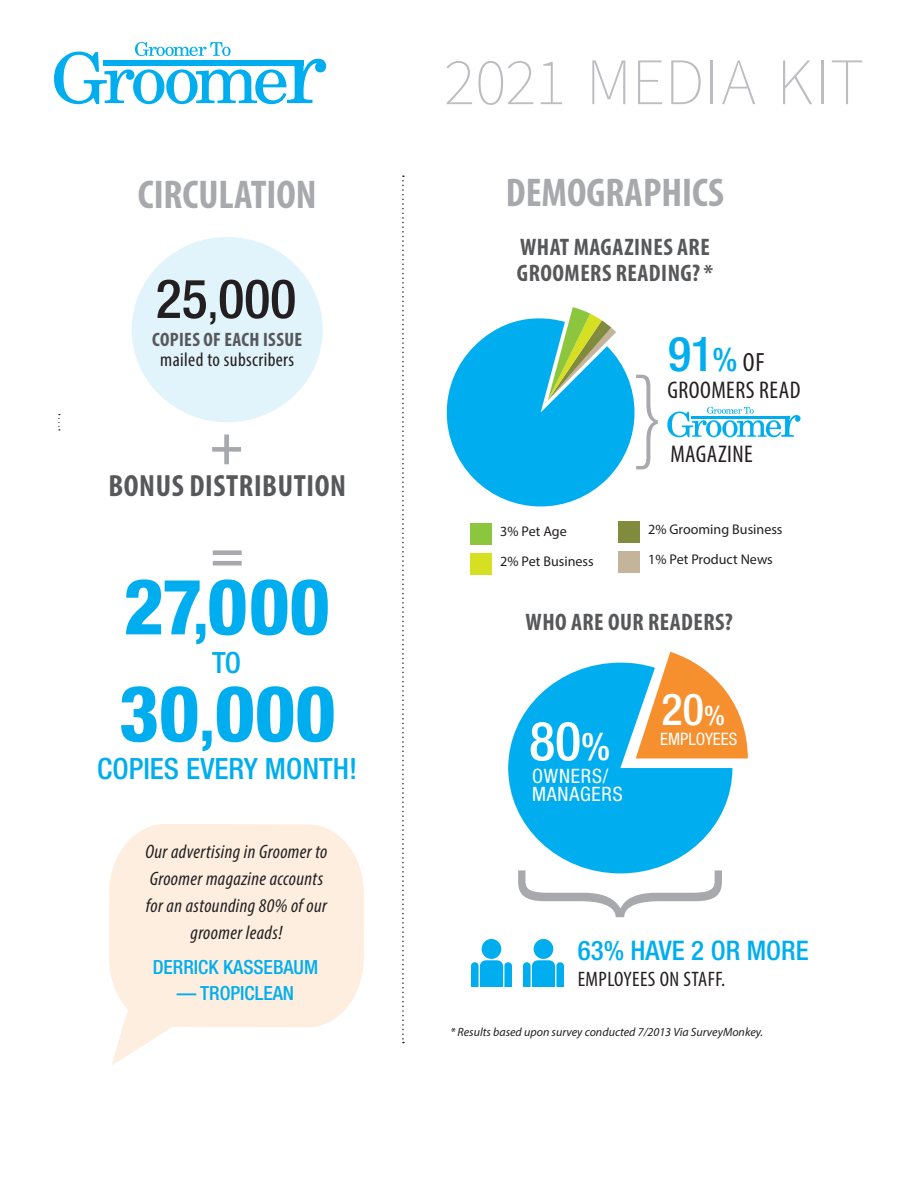
<style>
.page{position:relative;width:918px;height:1188px;background:#fff}
.page>*{position:absolute;margin:0;border:0;box-sizing:border-box;transform-origin:0 0}
.t1{font:800 condensed 77.55px "Helvetica Neue LT Std";color:#00aeef}
.t2{font:200 66.15px "Source Sans Pro";color:#bcbdc0}
.t3{font:700 condensed 56.1px/108.6px "Myriad Pro";color:#a8a9ad}
.t4{font:500 condensed 54.15px "Helvetica Neue LT Std";color:#231f20}
.t5{font:500 condensed 54px "Helvetica Neue LT Std";color:#fff}
.t6{font:500 condensed 48px "Helvetica Neue LT Std";color:#00aeef}
.t7{font:500 condensed 44.1px "Helvetica Neue LT Std";color:#fff}
.t8{font:700 condensed 40.35px "Myriad Pro";color:#a8a9ad}
.t9{font:700 condensed 30.75px "Myriad Pro";letter-spacing:.02em;color:#57585a}
.t10{font:500 condensed 29.4px "Helvetica Neue LT Std";color:#00aeef}
.t11{font:500 condensed 27px "Helvetica Neue LT Std";color:#00aeef}
.t12{font:condensed 26.55px "Myriad Pro";color:#231f20}
.t13{font:condensed 24.15px "Myriad Pro";letter-spacing:.02em;color:#231f20}
.t14{font:700 condensed 24px/26.2px "Myriad Pro";letter-spacing:.02em;color:#57585a}
.t15{font:condensed 21px "Myriad Pro";letter-spacing:.02em;color:#231f20}
.t16{font:condensed 19.8px/17.4px "Helvetica Neue LT Std";letter-spacing:.04em;color:#fff}
.t17{font:italic condensed 19.5px/27px "Myriad Pro";letter-spacing:.02em;color:#231f20;text-align:center}
.t18{font:500 condensed 19.5px "Helvetica Neue LT Std";color:#00aeef}
.t19{font:condensed 19.5px "Myriad Pro";letter-spacing:.02em;color:#231f20}
.t20{font:700 condensed 19.5px "Myriad Pro";letter-spacing:.02em;color:#57585a}
.t21{font:condensed 17.1px "Helvetica Neue LT Std";color:#fff}
.t22{font:14.1px/30.2px "Myriad Pro";color:#231f20}
.t23{font:italic 12px "Myriad Pro";color:#231f20}
.s1{font-size:43.8px}
.s2{font-size:58.65px}
.s3{font-size:33px}
.s4{font-size:38.55px}
.s5{font-size:27.45px}
</style>
<div class="page">
<svg style="left:54px;top:42px;width:272px;height:62px"></svg>
<svg style="left:666px;top:652px;width:82px;height:106px"></svg>
<svg style="left:508px;top:663px;width:224px;height:207px;fill:#00aeef"></svg>
<div style="left:471px;top:523px;width:21px;height:21px;background:#8bc63e"></div>
<div style="left:471px;top:553px;width:21px;height:22px;background:#d6df21"></div>
<div style="left:619px;top:522px;width:21px;height:21px;background:#818b3e"></div>
<div style="left:619px;top:552px;width:21px;height:21px;background:#c3b49b"></div>
<div style="left:132px;top:237px;width:191px;height:185px;background:#e1f4fc;border-radius:50%"></div>
<svg style="left:109px;top:824px;width:255px;height:241px;fill:#fdeedf"></svg>
<svg style="left:58px;top:414px;width:2px;height:17px"></svg>
<svg style="left:446px;top:307px;width:212px;height:200px"></svg>
<svg style="left:667px;top:407px;width:134px;height:30px"></svg>
<svg style="left:402px;top:175px;width:2px;height:868px"></svg>
<svg style="left:518px;top:870px;width:204px;height:47px"></svg>
<img style="left:523px;top:939px;width:40px;height:47px">
<img style="left:472px;top:939px;width:39px;height:47px">
<h3 class="t8" style="left:138px;top:172px;width:180px">CIRCULATION</h3>
<h3 class="t4" style="left:156px;top:266px;width:142px">25<span class="s1">,</span>000</h3>
<p class="t20" style="left:152px;top:329px;width:152px">COPIES OF EACH ISSUE</p>
<p class="t19" style="left:160px;top:348px;width:135px">mailed to subscribers</p>
<h3 class="t3" style="left:210px;top:392px;width:36px">+ =</h3>
<h3 class="t9" style="left:108px;top:469px;width:239px">BONUS DISTRIBUTION</h3>
<h1 class="t1" style="left:123px;top:559px;width:208px">27<span class="s2">,</span>000</h1>
<h3 class="t10" style="left:212px;top:645px;width:31px">TO</h3>
<h1 class="t1" style="left:119px;top:666px;width:218px">30<span class="s2">,</span>000</h1>
<h3 class="t10" style="left:97px;top:752px;width:262px">COPIES EVERY MONTH!</h3>
<p class="t17" style="left:145px;top:838px;width:184px">Our advertising in Groomer to<br>Groomer magazine accounts for an astounding 80% of our groomer leads!</p>
<p class="t18" style="left:153px;top:956px;width:167px">DERRICK KASSEBAUM</p>
<p class="t18" style="left:177px;top:981px;width:119px">— TROPICLEAN</p>
<h2 class="t2" style="left:444px;top:42px;width:422px">2021 MEDIA KIT</h2>
<h3 class="t8" style="left:506px;top:170px;width:220px">DEMOGRAPHICS</h3>
<p class="t14" style="left:517px;top:234px;width:198px">WHAT MAGAZINES ARE<br>GROOMERS READING? *</p>
<h3 class="t6" style="left:668px;top:326px;width:71px">91<span class="s3">%</span></h3>
<p class="t13" style="left:667px;top:375px;width:135px">GROOMERS READ</p>
<h3 class="t12" style="left:743px;top:346px;width:23px">OF</h3>
<p class="t13" style="left:670px;top:440px;width:84px">MAGAZINE</p>
<p class="t22" style="left:500px;top:516px;width:95px">3% Pet Age<br>2% Pet Business</p>
<p class="t22" style="left:648px;top:514px;width:136px">2% Grooming Business</p>
<p class="t22" style="left:648px;top:544px;width:126px">1% Pet Product News</p>
<p class="t14" style="left:526px;top:610px;width:209px">WHO ARE OUR READERS?</p>
<h3 class="t5" style="left:529px;top:709px;width:83px">80<span class="s4">%</span></h3>
<p class="t16" style="left:532px;top:768px;width:92px">OWNERS/<br>MANAGERS</p>
<h3 class="t7" style="left:662px;top:683px;width:65px">20<span class="s5">%</span></h3>
<p class="t21" style="left:660px;top:729px;width:79px">EMPLOYEES</p>
<h3 class="t11" style="left:578px;top:935px;width:232px">63% HAVE 2 OR MORE</h3>
<p class="t15" style="left:578px;top:966px;width:149px">EMPLOYEES ON STAFF.</p>
<p class="t23" style="left:450px;top:1024px;width:314px">* Results based upon survey conducted 7/2013 Via SurveyMonkey.</p>
</div>
